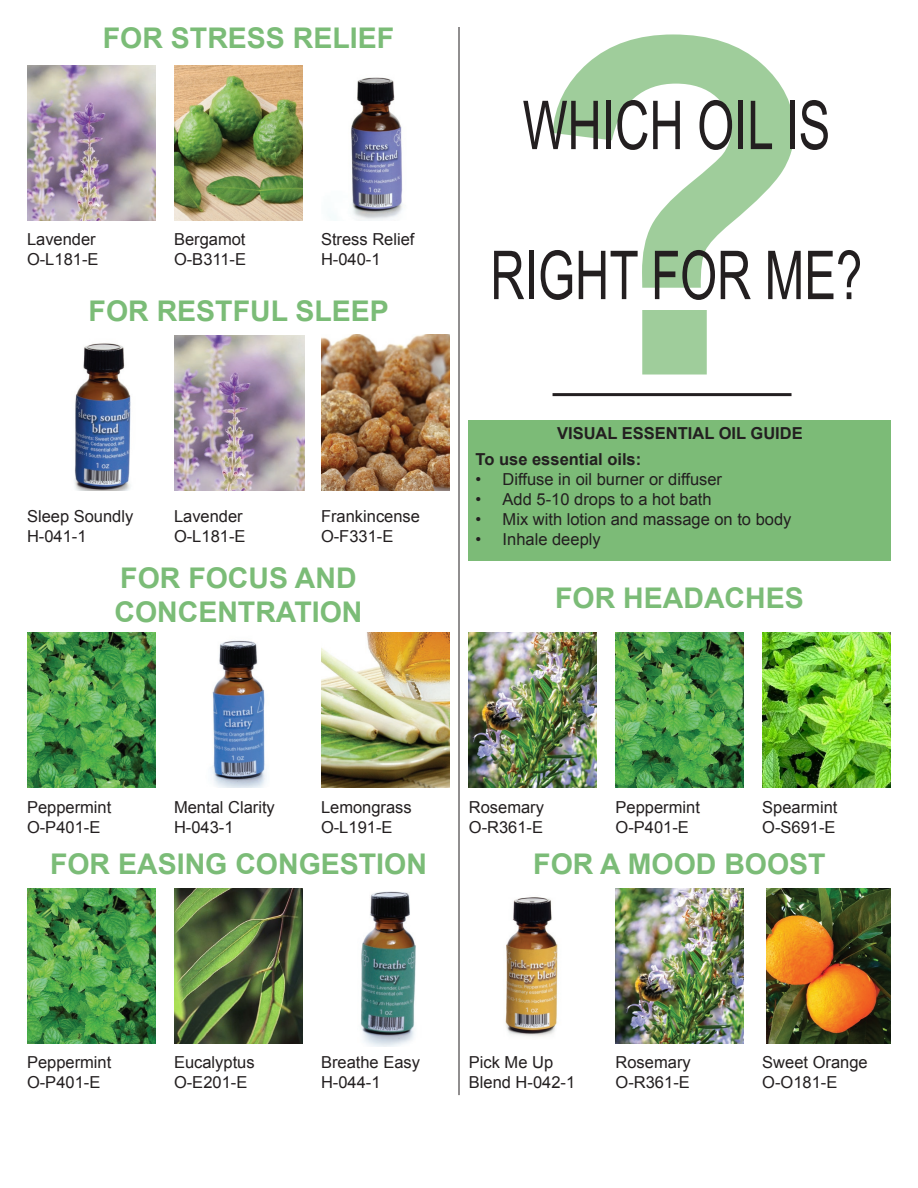
<style>
.page{position:relative;width:918px;height:1188px;background:#fff}
.page>*{position:absolute;margin:0;border:0;box-sizing:border-box;transform-origin:0 0}
.t1{font:700 470.25px "Arial";color:#7cbb77}
.t2{font:67.5px "Arial Narrow";color:#231f20;scale:.86 1}
.subhead{font:700 28.5px/34.2px "Arial";color:#7bbc77}
.body{font:16.5px/19.8px "Arial";color:#231f20}
.body_center{font:700 16.5px "Arial";color:#231f20}
.body-2{font:700 16.5px "Arial";color:#231f20}
</style>
<div class="page">
<img style="left:328px;top:77px;width:75px;height:144px">
<hr style="left:553px;top:393px;width:239px;height:3px;background:#231f20">
<img style="left:27px;top:65px;width:129px;height:156px">
<img style="left:174px;top:65px;width:129px;height:156px">
<img style="left:74px;top:343px;width:57px;height:148px">
<img style="left:210px;top:640px;width:57px;height:148px">
<img style="left:361px;top:891px;width:55px;height:156px">
<img style="left:174px;top:335px;width:130px;height:156px">
<img style="left:27px;top:633px;width:129px;height:155px">
<img style="left:469px;top:633px;width:128px;height:155px">
<img style="left:505px;top:897px;width:53px;height:140px">
<img style="left:27px;top:888px;width:129px;height:156px">
<img style="left:321px;top:335px;width:129px;height:155px">
<img style="left:321px;top:633px;width:129px;height:155px">
<img style="left:762px;top:633px;width:129px;height:155px">
<img style="left:767px;top:888px;width:124px;height:156px">
<img style="left:616px;top:633px;width:127px;height:155px">
<img style="left:615px;top:888px;width:128px;height:156px">
<img style="left:174px;top:888px;width:129px;height:156px">
<hr style="left:459px;top:27px;width:1px;height:1068px;background:#231f20">
<div style="left:469px;top:420px;width:422px;height:141px;background:#7cbb77"></div>
<p class="subhead" style="left:103px;top:22px;width:293px">FOR STRESS RELIEF</p>
<h1 class="t1" style="left:528px;top:-100px;width:289px">?</h1>
<p class="t2" style="left:523px;top:76px;width:359px">WHICH OIL IS</p>
<p class="body" style="left:321px;top:230px;width:95px">Stress Relief</p>
<p class="body" style="left:321px;top:250px;width:61px">H-040-1</p>
<p class="subhead" style="left:89px;top:295px;width:302px">FOR RESTFUL SLEEP</p>
<p class="body" style="left:27px;top:230px;width:70px">Lavender</p>
<p class="body" style="left:27px;top:250px;width:73px">O-L181-E</p>
<p class="body" style="left:174px;top:230px;width:73px">Bergamot</p>
<p class="body" style="left:174px;top:250px;width:74px">O-B311-E</p>
<p class="t2" style="left:490px;top:226px;width:434px">RIGHT FOR ME?</p>
<p class="body" style="left:27px;top:506px;width:108px">Sleep Soundly<br>H-041-1</p>
<p class="body" style="left:174px;top:506px;width:70px">Lavender</p>
<p class="body" style="left:174px;top:526px;width:73px">O-L181-E</p>
<p class="body" style="left:321px;top:506px;width:101px">Frankincense</p>
<p class="body" style="left:321px;top:526px;width:74px">O-F331-E</p>
<p class="subhead" style="left:114px;top:562px;width:250px">FOR FOCUS AND<br>CONCENTRATION</p>
<p class="body_center" style="left:557px;top:422px;width:247px">VISUAL ESSENTIAL OIL GUIDE</p>
<p class="body-2" style="left:476px;top:449px;width:167px">To use essential oils:</p>
<p class="body" style="left:476px;top:470px;width:248px">• Diffuse in oil burner or diffuser</p>
<p class="body" style="left:476px;top:489px;width:238px">• Add 5-10 drops to a hot bath</p>
<p class="body" style="left:476px;top:509px;width:317px">• Mix with lotion and massage on to body</p>
<p class="body" style="left:476px;top:529px;width:127px">• Inhale deeply</p>
<p class="subhead" style="left:555px;top:582px;width:250px">FOR HEADACHES</p>
<p class="body" style="left:27px;top:797px;width:86px">Peppermint</p>
<p class="body" style="left:27px;top:817px;width:75px">O-P401-E</p>
<p class="body" style="left:174px;top:797px;width:102px">Mental Clarity</p>
<p class="body" style="left:174px;top:817px;width:61px">H-043-1</p>
<p class="body" style="left:321px;top:797px;width:92px">Lemongrass</p>
<p class="body" style="left:321px;top:817px;width:73px">O-L191-E</p>
<p class="body" style="left:469px;top:797px;width:77px">Rosemary</p>
<p class="body" style="left:469px;top:817px;width:76px">O-R361-E</p>
<p class="body" style="left:616px;top:797px;width:86px">Peppermint</p>
<p class="body" style="left:616px;top:817px;width:75px">O-P401-E</p>
<p class="body" style="left:762px;top:797px;width:77px">Spearmint</p>
<p class="body" style="left:762px;top:817px;width:75px">O-S691-E</p>
<p class="subhead" style="left:50px;top:848px;width:378px">FOR EASING CONGESTION</p>
<p class="subhead" style="left:533px;top:848px;width:294px">FOR A MOOD BOOST</p>
<p class="body" style="left:27px;top:1053px;width:86px">Peppermint</p>
<p class="body" style="left:27px;top:1073px;width:75px">O-P401-E</p>
<p class="body" style="left:174px;top:1053px;width:82px">Eucalyptus</p>
<p class="body" style="left:174px;top:1073px;width:75px">O-E201-E</p>
<p class="body" style="left:321px;top:1053px;width:101px">Breathe Easy</p>
<p class="body" style="left:321px;top:1073px;width:61px">H-044-1</p>
<p class="body" style="left:469px;top:1053px;width:86px">Pick Me Up</p>
<p class="body" style="left:469px;top:1073px;width:108px">Blend H-042-1</p>
<p class="body" style="left:616px;top:1053px;width:77px">Rosemary</p>
<p class="body" style="left:616px;top:1073px;width:76px">O-R361-E</p>
<p class="body" style="left:762px;top:1053px;width:107px">Sweet Orange</p>
<p class="body" style="left:762px;top:1073px;width:77px">O-O181-E</p>
</div>
